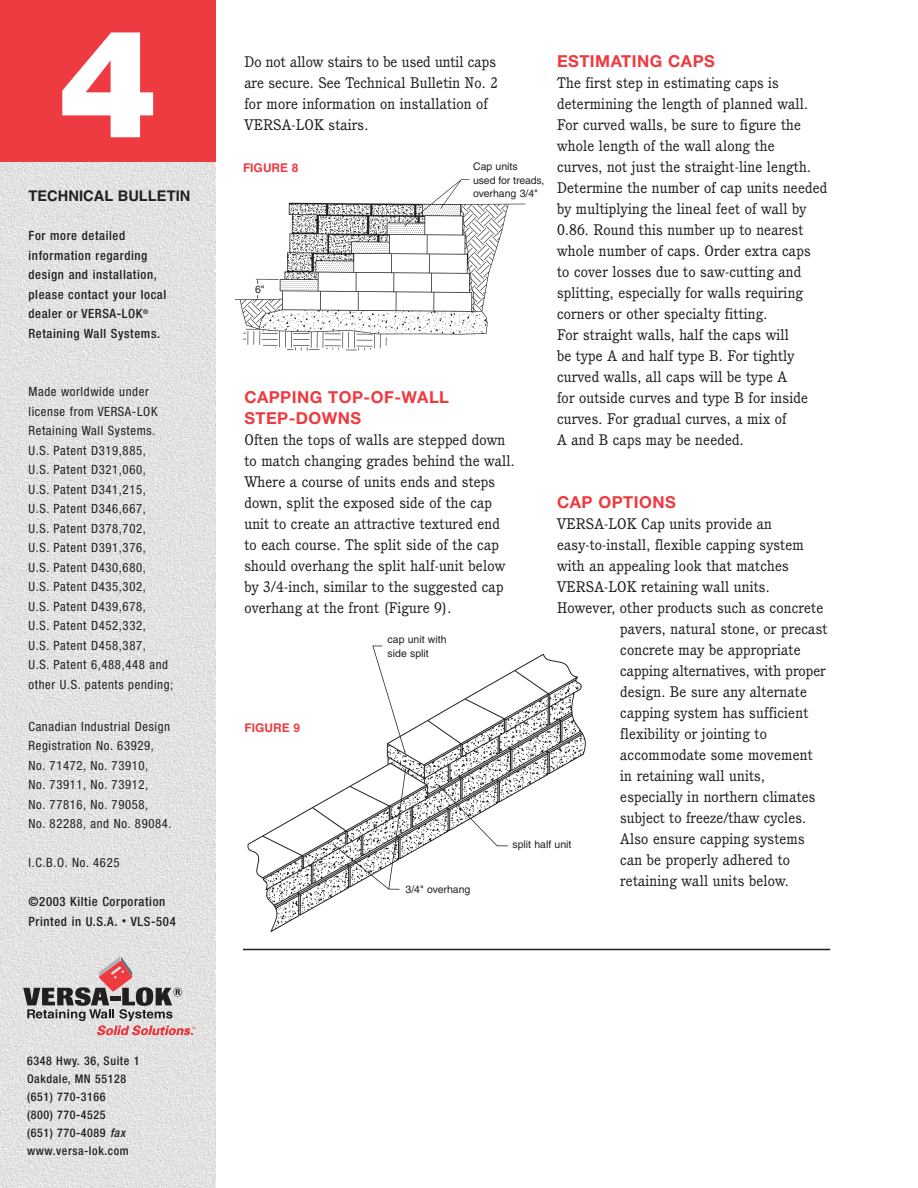
<style>
.page{position:relative;width:918px;height:1188px;background:#fff}
.page>*{position:absolute;margin:0;border:0;box-sizing:border-box;transform-origin:0 0}
.t1{font:900 148.65px "Helvetica";color:#fff}
.t2{font:700 16.5px/21px "Helvetica Neue";letter-spacing:.03em;color:#ee3a41}
.t3{font:15px/21px "Cushing";letter-spacing:.01em;color:#231f20}
.t4{font:700 14.7px "Helvetica";color:#231f20}
.t5{font:condensed 12.75px/19.5px "Helvetica Neue";letter-spacing:.05em;color:#231f20}
.t6{font:500 condensed 12.75px/19.5px "Helvetica Neue";letter-spacing:.05em;color:#231f20}
.t7{font:500 condensed 12px/18px "Helvetica Neue";letter-spacing:.05em;color:#231f20}
.t8{font:700 12px "Helvetica";color:#ee3a41}
.t9{font:10.5px/13.5px "Helvetica";color:#231f20}
.s1{font-size:9px}
.s2{font-style:italic}
</style>
<div class="page">
<img style="left:1px;top:162px;width:215px;height:1026px">
<div style="left:0;top:1px;width:216px;height:161px;background:#ee3a41"></div>
<svg style="left:23px;top:956px;width:173px;height:79px"></svg>
<hr style="left:243px;top:949px;width:587px;height:1px;background:#231f20">
<img style="left:236px;top:179px;width:290px;height:172px">
<img style="left:247px;top:645px;width:339px;height:287px">
<div style="left:253px;top:284px;width:12px;height:10px;background:#fff"></div>
<h1 class="t1" style="left:59px;top:-1px;width:101px">4</h1>
<p class="t4" style="left:28px;top:190px;width:163px">TECHNICAL BULLETIN</p>
<p class="t6" style="left:28px;top:227px;width:139px">For more detailed information regarding design and installation, please contact your local dealer or VERSA-LOK<sup>®<br></sup>Retaining Wall Systems.</p>
<p class="t5" style="left:28px;top:383px;width:146px">Made worldwide under license from VERSA-LOK<br>Retaining Wall Systems.<br>U.S. Patent D319,885,<br>U.S. Patent D321,060,<br>U.S. Patent D341,215,<br>U.S. Patent D346,667,<br>U.S. Patent D378,702,<br>U.S. Patent D391,376,<br>U.S. Patent D430,680,<br>U.S. Patent D435,302,<br>U.S. Patent D439,678,<br>U.S. Patent D452,332,<br>U.S. Patent D458,387,<br>U.S. Patent 6,488,448 and other U.S. patents pending;</p>
<p class="t5" style="left:28px;top:718px;width:145px">Canadian Industrial Design<br>Registration No. 63929,<br>No. 71472, No. 73910,<br>No. 73911, No. 73912,<br>No. 77816, No. 79058,<br>No. 82288, and No. 89084.</p>
<p class="t5" style="left:28px;top:854px;width:93px">I.C.B.O. No. 4625</p>
<p class="t6" style="left:28px;top:893px;width:149px">©2003 Kiltie Corporation<br>Printed in U.S.A. <span class="s1">•</span> VLS-504</p>
<p class="t7" style="left:27px;top:1053px;width:114px">6348 Hwy. 36, Suite 1<br>Oakdale, MN 55128 (651) 770-3166<br>(800) 770-4525<br>(651) 770-4089 <span class="s2">fax </span>www.versa-lok.com</p>
<p class="t2" style="left:557px;top:53px;width:159px">ESTIMATING CAPS</p>
<p class="t3" style="left:557px;top:74px;width:272px">The first step in estimating caps is determining the length of planned wall.<br>For curved walls, be sure to figure the whole length of the wall along the<br>curves, not just the straight-line length.<br>Determine the number of cap units needed by multiplying the lineal feet of wall by 0.86. Round this number up to nearest whole number of caps. Order extra caps<br>to cover losses due to saw-cutting and splitting, especially for walls requiring corners or other specialty fitting.<br>For straight walls, half the caps will<br>be type A and half type B. For tightly curved walls, all caps will be type A<br>for outside curves and type B for inside curves. For gradual curves, a mix of<br>A and B caps may be needed.</p>
<p class="t3" style="left:244px;top:52px;width:255px">Do not allow stairs to be used until caps are secure. See Technical Bulletin No. 2 for more information on installation of VERSA-LOK stairs.</p>
<p class="t9" style="left:473px;top:161px;width:73px">Cap units<br>used for treads, overhang 3/4"</p>
<p class="t8" style="left:243px;top:163px;width:57px">FIGURE 8</p>
<p class="t9" style="left:255px;top:283px;width:11px">6"</p>
<p class="t2" style="left:244px;top:388px;width:206px">CAPPING TOP-OF-WALL<br>STEP-DOWNS</p>
<p class="t3" style="left:244px;top:430px;width:272px">Often the tops of walls are stepped down to match changing grades behind the wall.<br>Where a course of units ends and steps down, split the exposed side of the cap unit to create an attractive textured end to each course. The split side of the cap should overhang the split half-unit below by 3/4-inch, similar to the suggested cap overhang at the front (Figure 9).</p>
<p class="t2" style="left:557px;top:494px;width:120px">CAP OPTIONS</p>
<p class="t3" style="left:557px;top:515px;width:216px">VERSA-LOK Cap units provide an</p>
<p class="t3" style="left:557px;top:536px;width:248px">easy-to-install, flexible capping system</p>
<p class="t3" style="left:557px;top:557px;width:233px">with an appealing look that matches</p>
<p class="t3" style="left:557px;top:578px;width:214px">VERSA-LOK retaining wall units.</p>
<p class="t3" style="left:557px;top:599px;width:268px">However, other products such as concrete</p>
<p class="t3" style="left:620px;top:620px;width:209px">pavers, natural stone, or precast</p>
<p class="t3" style="left:620px;top:641px;width:182px">concrete may be appropriate</p>
<p class="t3" style="left:620px;top:662px;width:207px">capping alternatives, with proper</p>
<p class="t3" style="left:620px;top:683px;width:188px">design. Be sure any alternate</p>
<p class="t3" style="left:620px;top:704px;width:190px">capping system has sufficient</p>
<p class="t3" style="left:620px;top:725px;width:148px">flexibility or jointing to</p>
<p class="t3" style="left:620px;top:746px;width:194px">accommodate some movement</p>
<p class="t3" style="left:620px;top:767px;width:146px">in retaining wall units,</p>
<p class="t3" style="left:620px;top:788px;width:197px">especially in northern climates</p>
<p class="t3" style="left:620px;top:809px;width:187px">subject to freeze/thaw cycles.</p>
<p class="t3" style="left:620px;top:830px;width:186px">Also ensure capping systems</p>
<p class="t3" style="left:620px;top:851px;width:171px">can be properly adhered to</p>
<p class="t3" style="left:620px;top:872px;width:170px">retaining wall units below.</p>
<p class="t9" style="left:388px;top:634px;width:60px">cap unit with side split</p>
<p class="t8" style="left:244px;top:723px;width:57px">FIGURE 9</p>
<p class="t9" style="left:513px;top:839px;width:60px">split half unit</p>
<p class="t9" style="left:406px;top:883px;width:66px">3/4" overhang</p>
</div>
